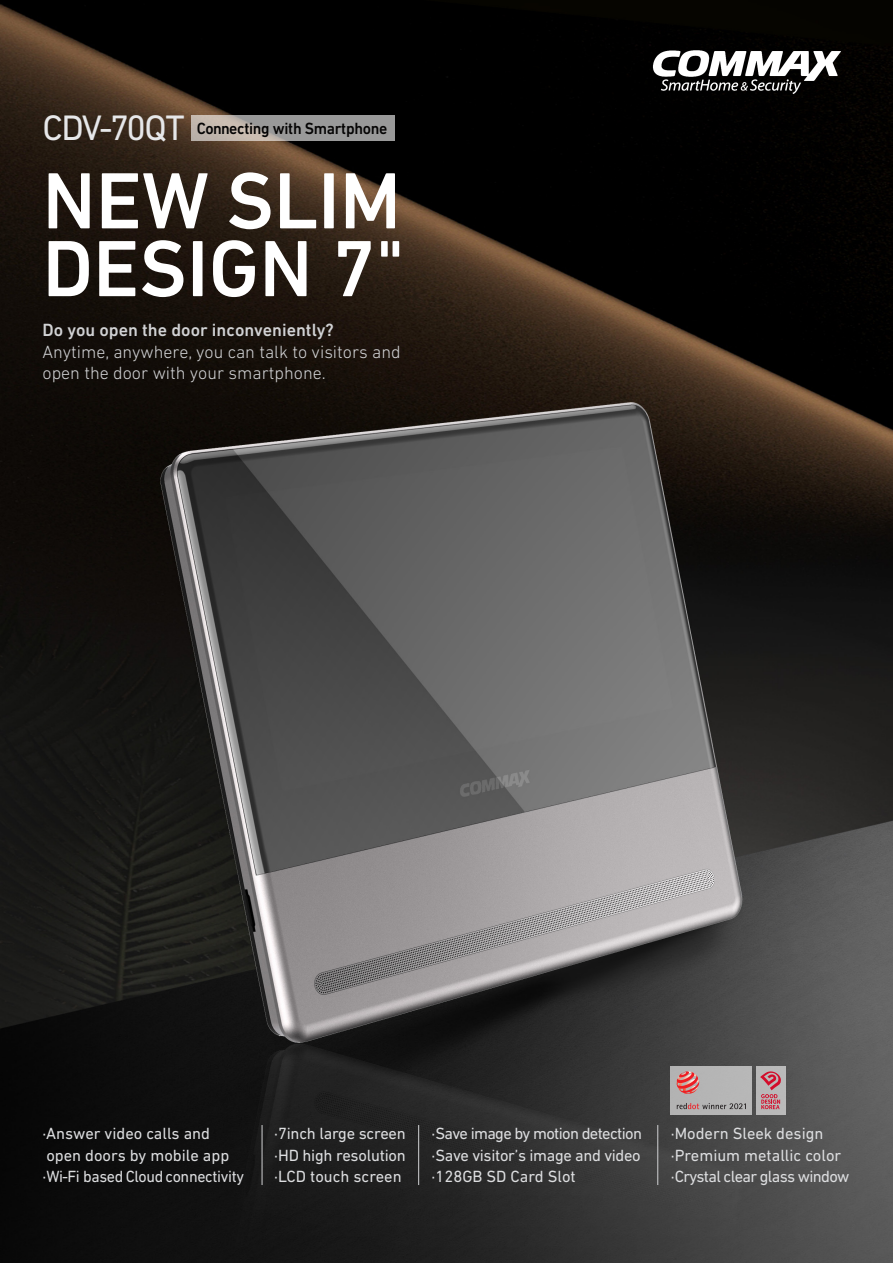
<style>
.page{position:relative;width:893px;height:1263px;background:#fff}
.page>*{position:absolute;margin:0;border:0;box-sizing:border-box;transform-origin:0 0}
.t1{font:500 81px "DIN Next LT Pro";color:#fff}
.t2{font:36px "DIN Next LT Pro";letter-spacing:-.04em;color:#e6e7e9}
.t3{font:300 18px "DIN Next LT Pro";color:#d1d2d4}
.t4{font:500 18px "DIN Next LT Pro";color:#d1d2d4}
.t5{font:16.5px "DIN Next LT Pro";letter-spacing:-.015em;color:#dcdddf}
.t6{font:16.5px "DIN Next LT Pro";letter-spacing:-.04em;color:#dcdddf}
.t7{font:500 16.5px "DIN Next LT Pro";letter-spacing:-.02em;color:#050404;scale:.96 1}
</style>
<div class="page">
<img style="left:0;top:0;width:893px;height:1263px">
<hr style="left:262px;top:1125px;width:1px;height:60px;background:#d1d2d4">
<hr style="left:418px;top:1125px;width:1px;height:60px;background:#d1d2d4">
<hr style="left:657px;top:1125px;width:1px;height:60px;background:#d1d2d4">
<div style="left:671px;top:1066px;width:81px;height:48px;background:#b5b5b5"></div>
<svg style="left:677px;top:1103px;width:69px;height:6px"></svg>
<svg style="left:677px;top:1071px;width:22px;height:23px"></svg>
<div style="left:756px;top:1066px;width:29px;height:48px;background:#b9b9b9"></div>
<svg style="left:191px;top:115px;width:204px;height:26px;background:#a7a3a0"></svg>
<img style="left:637px;top:43px;width:213px;height:55px">
<svg style="left:760px;top:1071px;width:21px;height:38px"></svg>
<p class="t2" style="left:43px;top:107px;width:144px">CDV-70QT</p>
<p class="t1" style="left:43px;top:154px;width:360px">NEW SLIM</p>
<p class="t1" style="left:43px;top:222px;width:363px">DESIGN 7"</p>
<p class="t7" style="left:197px;top:119px;width:200px">Connecting with Smartphone</p>
<p class="t4" style="left:43px;top:319px;width:293px">Do you open the door inconveniently?</p>
<p class="t3" style="left:43px;top:341px;width:360px">Anytime, anywhere, you can talk to visitors and</p>
<p class="t3" style="left:43px;top:363px;width:285px">open the door with your smartphone.</p>
<p class="t5" style="left:43px;top:1124px;width:169px">·Answer video calls and</p>
<p class="t5" style="left:46px;top:1145px;width:184px">open doors by mobile app</p>
<p class="t5" style="left:43px;top:1167px;width:203px">·Wi-Fi based Cloud connectivity</p>
<p class="t5" style="left:274px;top:1124px;width:133px">·7inch large screen</p>
<p class="t5" style="left:274px;top:1145px;width:133px">·HD high resolution</p>
<p class="t5" style="left:274px;top:1167px;width:129px">·LCD touch screen</p>
<p class="t6" style="left:432px;top:1124px;width:212px">·Save image by motion detection</p>
<p class="t5" style="left:432px;top:1145px;width:211px">·Save visitor’s image and video</p>
<p class="t5" style="left:432px;top:1167px;width:146px">·128GB SD Card Slot</p>
<p class="t5" style="left:671px;top:1124px;width:154px">·Modern Sleek design</p>
<p class="t5" style="left:671px;top:1145px;width:172px">·Premium metallic color</p>
<p class="t6" style="left:671px;top:1167px;width:180px">·Crystal clear glass window</p>
</div>
